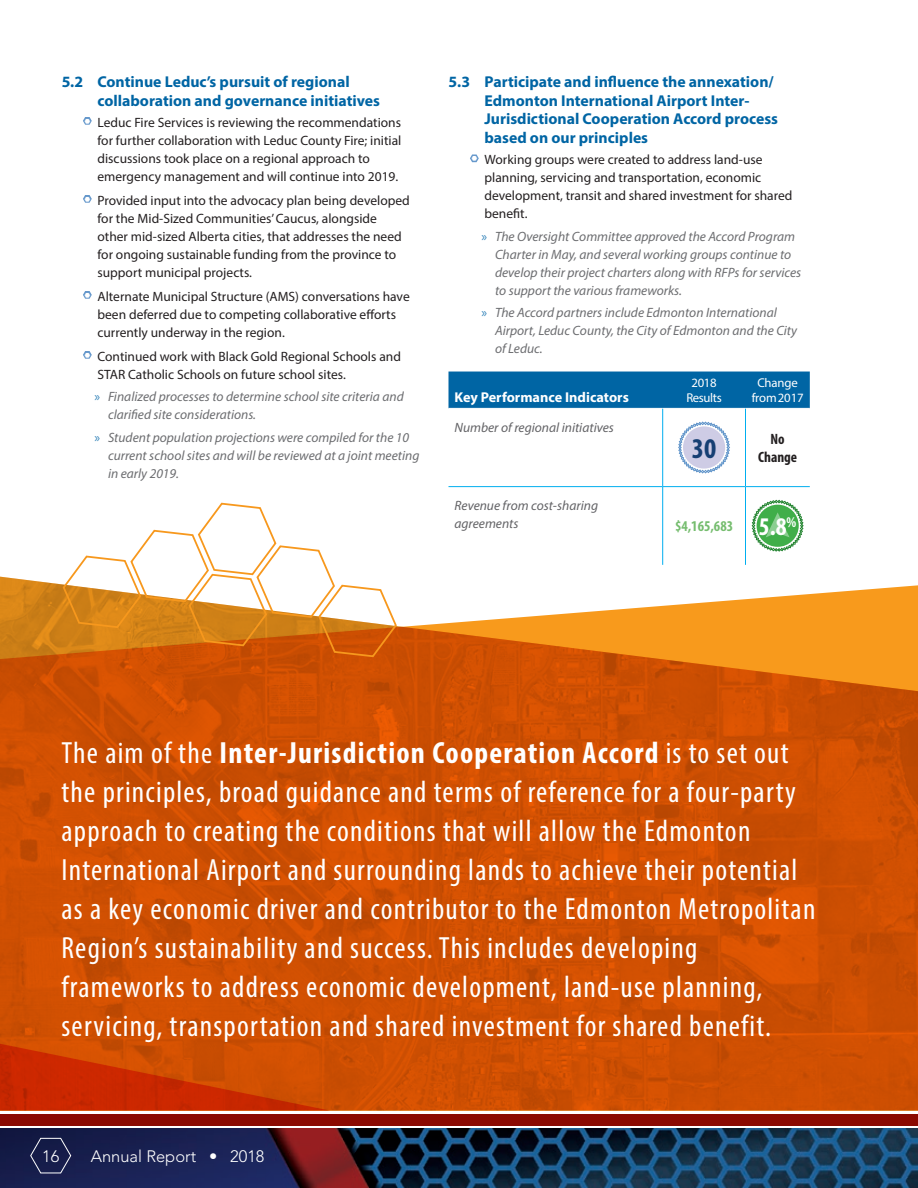
<style>
.page{position:relative;width:918px;height:1188px;background:#fff}
.page>*{position:absolute;margin:0;border:0;box-sizing:border-box;transform-origin:0 0}
.call_out{font:condensed 30.75px/39px "Myriad Pro";letter-spacing:.04em;color:#fff}
.body{font:700 condensed 28.65px "Myriad Pro";color:#163f73}
.body-2{font:700 condensed 25.5px "Myriad Pro";color:#fff}
.t1{font:300 16.5px "Avenir LT Std";color:#fff}
.t2{font:700 15.75px/18.8px "Myriad Pro";color:#0065a4}
.kpi_table_text{font:700 condensed 15px "Myriad Pro";color:#76bd6f}
.kpi_table_text-2{font:700 condensed 15px/18px "Myriad Pro";color:#231f20;text-align:center}
.body-3{font:700 14.25px "Myriad Pro";color:#fff}
.t3{font:13.5px/18px "Myriad Pro";color:#231f20}
.t4{font:italic 13.5px/18px "Myriad Pro";color:#6c6d70}
.kpi_table_text-3{font:italic 13.5px/18px "Myriad Pro";color:#636366}
.body-4{font:12.75px/15.3px "Myriad Pro";letter-spacing:-.015em;color:#fff;text-align:center}
.s1{font-style:normal;color:#3484ba}
.s2{font-weight:700}
</style>
<div class="page">
<img style="left:0;top:576px;width:918px;height:535px">
<svg style="left:62px;top:502px;width:336px;height:156px"></svg>
<svg style="left:0;top:1028px;width:330px;height:83px;background:#cd3f01"></svg>
<div style="left:448px;top:372px;width:362px;height:36px;background:#0065a4"></div>
<hr style="left:662px;top:409px;width:1px;height:77px;background:#00aeef">
<hr style="left:745px;top:409px;width:1px;height:77px;background:#00aeef">
<hr style="left:448px;top:486px;width:215px;height:1px;background:#00aeef">
<hr style="left:663px;top:486px;width:82px;height:1px;background:#00aeef">
<hr style="left:662px;top:487px;width:1px;height:78px;background:#00aeef">
<hr style="left:746px;top:486px;width:64px;height:1px;background:#00aeef">
<hr style="left:745px;top:487px;width:1px;height:78px;background:#00aeef">
<svg style="left:678px;top:422px;width:52px;height:51px"></svg>
<svg style="left:752px;top:500px;width:51px;height:51px"></svg>
<div style="left:0;top:1114px;width:918px;height:12px;background:#8b0a02"></div>
<img style="left:0;top:1128px;width:918px;height:60px">
<svg style="left:30px;top:1137px;width:42px;height:37px;background:#272d57"></svg>
<svg style="left:83px;top:117px;width:9px;height:8px"></svg>
<svg style="left:83px;top:195px;width:9px;height:8px"></svg>
<svg style="left:83px;top:291px;width:9px;height:8px"></svg>
<svg style="left:83px;top:351px;width:9px;height:8px"></svg>
<svg style="left:470px;top:154px;width:9px;height:9px"></svg>
<p class="t2" style="left:98px;top:72px;width:284px;text-indent:-36px">5.2 Continue Leduc’s pursuit of regional collaboration and governance initiatives</p>
<p class="t3" style="left:98px;top:113px;width:305px">Leduc Fire Services is reviewing the recommendations for further collaboration with Leduc County Fire; initial discussions took place on a regional approach to emergency management and will continue into 2019.</p>
<p class="t3" style="left:98px;top:191px;width:314px">Provided input into the advocacy plan being developed for the Mid-Sized Communities’ Caucus, alongside other mid-sized Alberta cities, that addresses the need for ongoing sustainable funding from the province to support municipal projects.</p>
<p class="t3" style="left:98px;top:287px;width:314px">Alternate Municipal Structure (AMS) conversations have been deferred due to competing collaborative efforts currently underway in the region.</p>
<p class="t3" style="left:98px;top:347px;width:305px">Continued work with Black Gold Regional Schools and<br>STAR Catholic Schools on future school sites.</p>
<p class="t4" style="left:108px;top:387px;width:297px;text-indent:-14px"><span class="s1">»</span> Finalized processes to determine school site criteria and clarified site considerations.</p>
<p class="t4" style="left:108px;top:428px;width:313px;text-indent:-14px"><span class="s1">»</span> Student population projections were compiled for the 10 current school sites and will be reviewed at a joint meeting in early 2019.</p>
<p class="t2" style="left:484px;top:72px;width:295px;text-indent:-36px">5.3 Participate and influence the annexation/ Edmonton International Airport Inter-Jurisdictional Cooperation Accord process based on our principles</p>
<p class="t3" style="left:484px;top:150px;width:309px">Working groups were created to address land-use planning, servicing and transportation, economic development, transit and shared investment for shared benefit.</p>
<p class="t4" style="left:495px;top:227px;width:308px;text-indent:-14px"><span class="s1">»</span> The Oversight Committee approved the Accord Program Charter in May, and several working groups continue to develop their project charters along with RFPs for services to support the various frameworks.</p>
<p class="t4" style="left:495px;top:303px;width:304px;text-indent:-14px"><span class="s1">»</span> The Accord partners include Edmonton International<br>Airport, Leduc County, the City of Edmonton and the City of Leduc.</p>
<p class="body-3" style="left:454px;top:388px;width:176px">Key Performance Indicators</p>
<p class="kpi_table_text-3" style="left:454px;top:418px;width:161px">Number of regional initiatives</p>
<p class="kpi_table_text-3" style="left:454px;top:496px;width:145px">Revenue from cost-sharing agreements</p>
<p class="body-4" style="left:686px;top:375px;width:37px">2018<br>Results</p>
<p class="body-4" style="left:752px;top:375px;width:53px">Change from 2017</p>
<p class="body" style="left:692px;top:431px;width:26px">30</p>
<p class="kpi_table_text-2" style="left:758px;top:430px;width:41px">No<br>Change</p>
<p class="kpi_table_text" style="left:675px;top:517px;width:60px">$4,165,683</p>
<p class="body-2" style="left:759px;top:511px;width:39px">5.8<sup>%</sup></p>
<p class="call_out" style="left:62px;top:733px;width:755px">The aim of the <span class="s2">Inter-Jurisdiction Cooperation Accord</span> is to set out the principles, broad guidance and terms of reference for a four-party approach to creating the conditions that will allow the Edmonton International Airport and surrounding lands to achieve their potential as a key economic driver and contributor to the Edmonton Metropolitan Region’s sustainability and success. This includes developing frameworks to address economic development, land-use planning, servicing, transportation and shared investment for shared benefit.</p>
<p class="t1" style="left:42px;top:1146px;width:19px">16</p>
<p class="t1" style="left:91px;top:1146px;width:175px">Annual Report • 2018</p>
</div>
